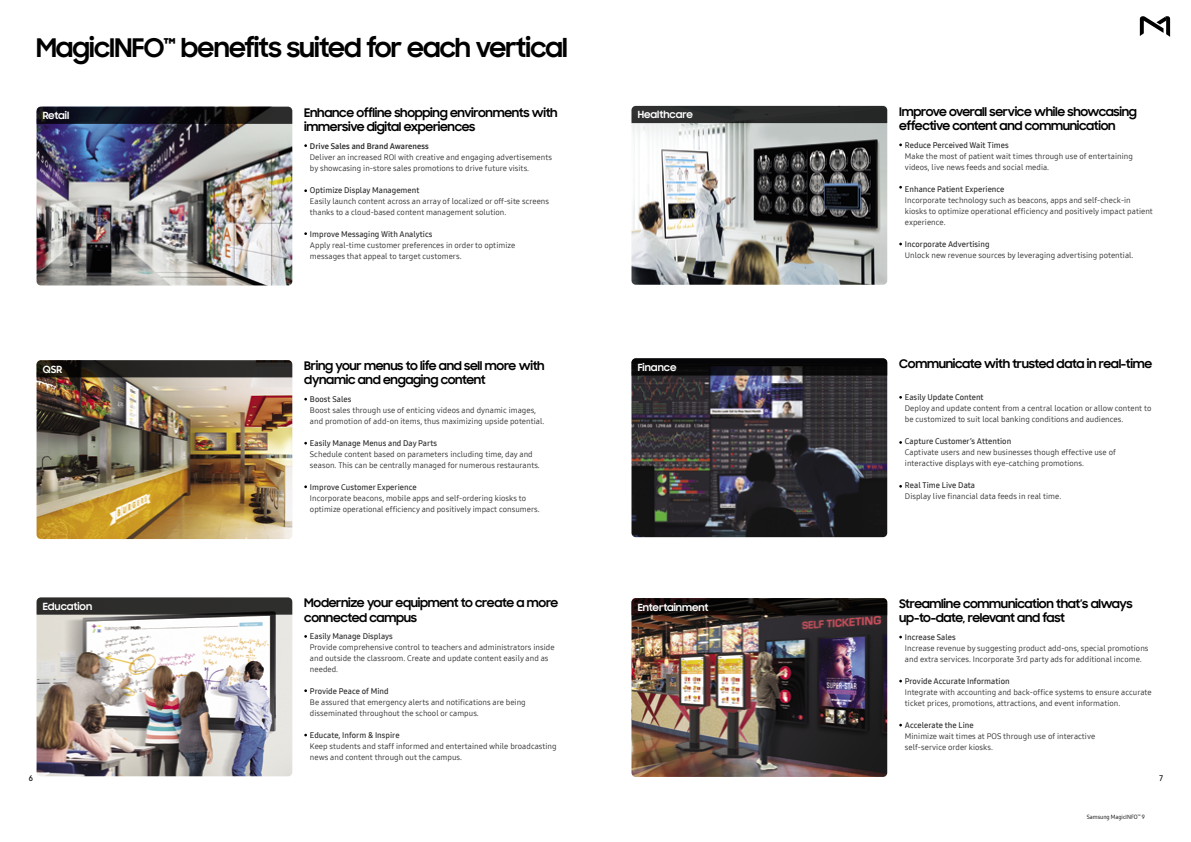
<style>
.page{position:relative;width:1191px;height:842px;background:#fff}
.page>*{position:absolute;margin:0;border:0;box-sizing:border-box;transform-origin:0 0}
.t1{font:700 26px "Samsung Sharp Sans";letter-spacing:-.03em;color:#000}
.t2{font:700 12px/14.4px "Samsung Sharp Sans";letter-spacing:-.025em;color:#000}
.t3{font:700 10px "Samsung Sharp Sans";color:#fff}
.t4{font:8px/11px "Samsung One 400";letter-spacing:.005em;color:#292929}
.t5{font:8px "Samsung One 600";letter-spacing:.005em;color:#292929}
.t6{font:8px "Samsung One 700";letter-spacing:.005em;color:#292929}
.t7{font:8px "Samsung One 600 C";color:#000}
.t8{font:6px "Samsung One 400 C";color:#000}
</style>
<div class="page">
<img style="left:37px;top:124px;width:255px;height:161px">
<img style="left:631px;top:123px;width:256px;height:162px">
<img style="left:37px;top:377px;width:255px;height:162px">
<img style="left:631px;top:376px;width:256px;height:161px">
<img style="left:37px;top:615px;width:255px;height:161px">
<img style="left:631px;top:615px;width:256px;height:162px">
<svg style="left:37px;top:107px;width:255px;height:17px;background:#121319"></svg>
<div style="left:631px;top:106px;width:256px;height:17px;background:#2b2c2c"></div>
<svg style="left:37px;top:360px;width:255px;height:17px;background:#262421"></svg>
<svg style="left:631px;top:358px;width:256px;height:18px;background:#101012"></svg>
<svg style="left:37px;top:597px;width:255px;height:18px;background:#333231"></svg>
<svg style="left:631px;top:598px;width:256px;height:17px;background:#110c0b"></svg>
<svg style="left:1139px;top:16px;width:31px;height:21px"></svg>
<h1 class="t1" style="left:36px;top:29px;width:533px">MagicINFO<sup>™</sup> benefits suited for each vertical</h1>
<h2 class="t2" style="left:304px;top:104px;width:255px">Enhance offline shopping environments with immersive digital experiences</h2>
<h2 class="t2" style="left:899px;top:104px;width:239px">Improve overall service while showcasing effective content and communication</h2>
<p class="t6" style="left:310px;top:140px;width:120px">Drive Sales and Brand Awareness</p>
<p class="t4" style="left:310px;top:151px;width:243px">Deliver an increased ROI with creative and engaging advertisements by showcasing in-store sales promotions to drive future visits.</p>
<p class="t5" style="left:310px;top:184px;width:111px">Optimize Display Management</p>
<p class="t4" style="left:310px;top:195px;width:241px">Easily launch content across an array of localized or off-site screens thanks to a cloud-based content management solution.</p>
<p class="t5" style="left:310px;top:228px;width:124px">Improve Messaging With Analytics</p>
<p class="t4" style="left:310px;top:239px;width:207px">Apply real-time customer preferences in order to optimize messages that appeal to target customers.</p>
<p class="t3" style="left:43px;top:108px;width:28px">Retail</p>
<p class="t3" style="left:638px;top:107px;width:57px">Healthcare</p>
<p class="t5" style="left:905px;top:140px;width:105px">Reduce Perceived Wait Times</p>
<p class="t4" style="left:905px;top:150px;width:229px">Make the most of patient wait times through use of entertaining videos, live news feeds and social media.</p>
<p class="t5" style="left:905px;top:184px;width:101px">Enhance Patient Experience</p>
<p class="t4" style="left:905px;top:194px;width:249px">Incorporate technology such as beacons, apps and self-check-in kiosks to optimize operational efficiency and positively impact patient experience.</p>
<p class="t5" style="left:905px;top:239px;width:86px">Incorporate Advertising</p>
<p class="t4" style="left:905px;top:249px;width:230px">Unlock new revenue sources by leveraging advertising potential.</p>
<h2 class="t2" style="left:304px;top:358px;width:242px">Bring your menus to life and sell more with dynamic and engaging content</h2>
<p class="t5" style="left:310px;top:394px;width:43px">Boost Sales</p>
<p class="t4" style="left:310px;top:405px;width:236px">Boost sales through use of enticing videos and dynamic images, and promotion of add-on items, thus maximizing upside potential.</p>
<p class="t5" style="left:310px;top:438px;width:129px">Easily Manage Menus and Day Parts</p>
<p class="t4" style="left:310px;top:449px;width:231px">Schedule content based on parameters including time, day and season. This can be centrally managed for numerous restaurants.</p>
<p class="t5" style="left:310px;top:482px;width:108px">Improve Customer Experience</p>
<p class="t4" style="left:310px;top:493px;width:231px">Incorporate beacons, mobile apps and self-ordering kiosks to optimize operational efficiency and positively impact consumers.</p>
<p class="t3" style="left:43px;top:362px;width:21px">QSR</p>
<p class="t3" style="left:638px;top:360px;width:40px">Finance</p>
<h2 class="t2" style="left:899px;top:356px;width:254px">Communicate with trusted data in real-time</h2>
<p class="t5" style="left:905px;top:392px;width:80px">Easily Update Content</p>
<p class="t4" style="left:905px;top:403px;width:248px">Deploy and update content from a central location or allow content to be customized to suit local banking conditions and audiences.</p>
<p class="t5" style="left:905px;top:436px;width:108px">Capture Customer’s Attention</p>
<p class="t4" style="left:905px;top:447px;width:212px">Captivate users and new businesses though effective use of interactive displays with eye-catching promotions.</p>
<p class="t5" style="left:905px;top:480px;width:72px">Real Time Live Data</p>
<p class="t4" style="left:905px;top:491px;width:158px">Display live financial data feeds in real time.</p>
<h2 class="t2" style="left:304px;top:595px;width:255px">Modernize your equipment to create a more connected campus</h2>
<p class="t5" style="left:310px;top:631px;width:84px">Easily Manage Displays</p>
<p class="t4" style="left:310px;top:642px;width:246px">Provide comprehensive control to teachers and administrators inside and outside the classroom. Create and update content easily and as needed.</p>
<p class="t5" style="left:310px;top:686px;width:80px">Provide Peace of Mind</p>
<p class="t4" style="left:310px;top:697px;width:217px">Be assured that emergency alerts and notifications are being disseminated throughout the school or campus.</p>
<p class="t5" style="left:310px;top:730px;width:91px">Educate, Inform &amp; Inspire</p>
<p class="t4" style="left:310px;top:741px;width:248px">Keep students and staff informed and entertained while broadcasting news and content through out the campus.</p>
<p class="t3" style="left:43px;top:599px;width:51px">Education</p>
<p class="t3" style="left:638px;top:599px;width:72px">Entertainment</p>
<h2 class="t2" style="left:899px;top:596px;width:235px">Streamline communication that’s always up-to-date, relevant and fast</h2>
<p class="t5" style="left:905px;top:632px;width:52px">Increase Sales</p>
<p class="t4" style="left:905px;top:643px;width:245px">Increase revenue by suggesting product add-ons, special promotions and extra services. Incorporate 3rd party ads for additional income.</p>
<p class="t5" style="left:905px;top:676px;width:106px">Provide Accurate Information</p>
<p class="t4" style="left:905px;top:687px;width:248px">Integrate with accounting and back-office systems to ensure accurate ticket prices, promotions, attractions, and event information.</p>
<p class="t5" style="left:905px;top:720px;width:70px">Accelerate the Line</p>
<p class="t4" style="left:905px;top:731px;width:192px">Minimize wait times at POS through use of interactive self-service order kiosks.</p>
<p class="t7" style="left:29px;top:773px;width:6px">6</p>
<p class="t7" style="left:1159px;top:773px;width:5px">7</p>
<p class="t8" style="left:1086px;top:813px;width:59px">Samsung MagicINFO <sup>™</sup> 9</p>
</div>
